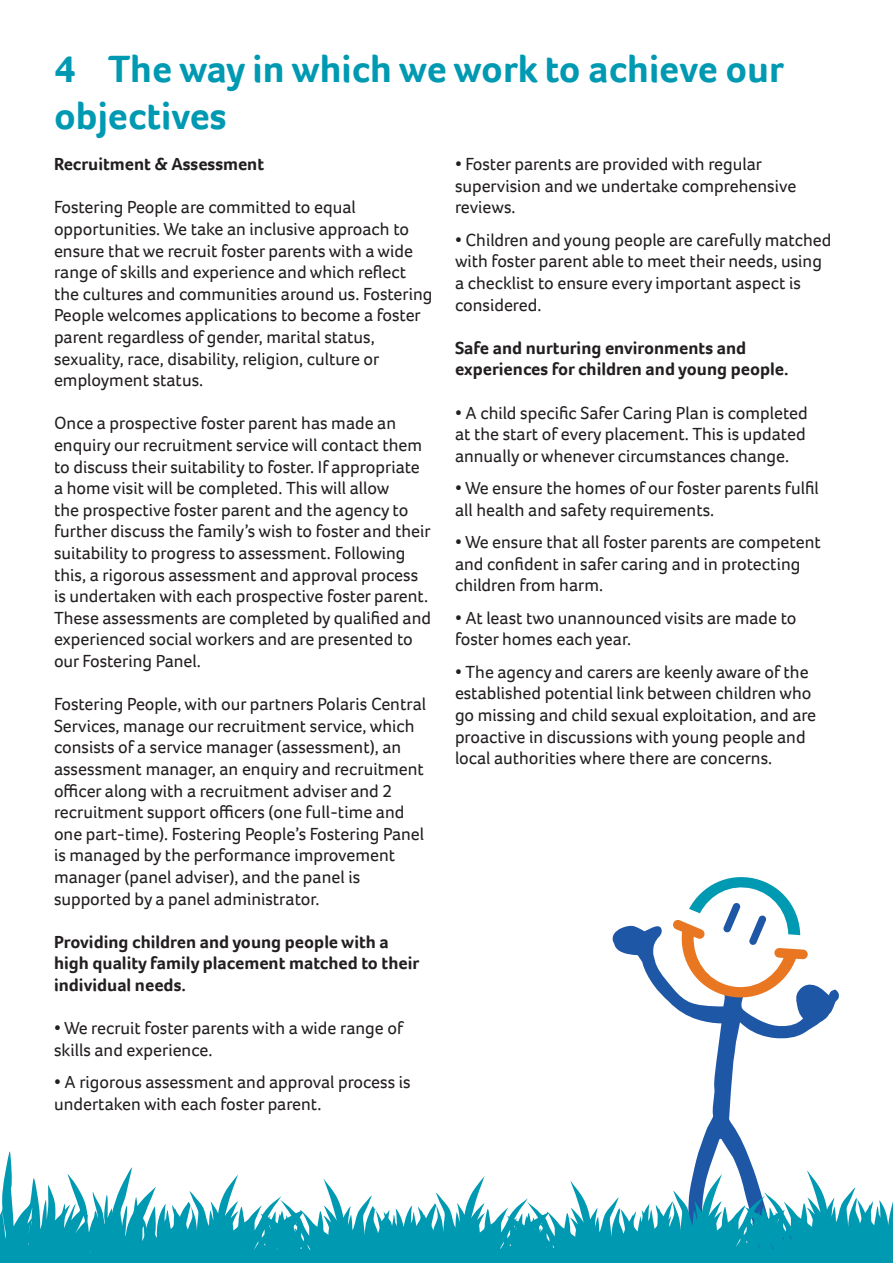
<style>
.page{position:relative;width:893px;height:1263px;background:#fff}
.page>*{position:absolute;margin:0;border:0;box-sizing:border-box;transform-origin:0 0}
.t1{font:700 39px/46.8px "Foco";color:#0099b2}
.t2{font:18px/21.6px "Foco";color:#231f20}
.t3{font:700 18px/21.6px "Foco";color:#231f20}
</style>
<div class="page">
<svg style="left:612px;top:925px;width:227px;height:226px"></svg>
<svg style="left:672px;top:877px;width:136px;height:126px"></svg>
<svg style="left:0;top:1151px;width:893px;height:112px"></svg>
<p class="t1" style="left:54px;top:45px;width:731px">4 The way in which we work to achieve our objectives</p>
<p class="t3" style="left:54px;top:153px;width:212px">Recruitment &amp; Assessment</p>
<p class="t2" style="left:54px;top:196px;width:380px">Fostering People are committed to equal opportunities. We take an inclusive approach to ensure that we recruit foster parents with a wide range of skills and experience and which reflect the cultures and communities around us. Fostering People welcomes applications to become a foster parent regardless of gender, marital status, sexuality, race, disability, religion, culture or employment status.</p>
<p class="t2" style="left:54px;top:412px;width:379px">Once a prospective foster parent has made an enquiry our recruitment service will contact them to discuss their suitability to foster. If appropriate a home visit will be completed. This will allow<br>the prospective foster parent and the agency to further discuss the family’s wish to foster and their suitability to progress to assessment. Following this, a rigorous assessment and approval process is undertaken with each prospective foster parent.<br>These assessments are completed by qualified and experienced social workers and are presented to our Fostering Panel.</p>
<p class="t2" style="left:54px;top:693px;width:374px">Fostering People, with our partners Polaris Central Services, manage our recruitment service, which consists of a service manager (assessment), an assessment manager, an enquiry and recruitment officer along with a recruitment adviser and 2 recruitment support officers (one full-time and one part-time). Fostering People’s Fostering Panel is managed by the performance improvement manager (panel adviser), and the panel is supported by a panel administrator.</p>
<p class="t3" style="left:54px;top:931px;width:367px">Providing children and young people with a high quality family placement matched to their individual needs.</p>
<p class="t2" style="left:54px;top:1017px;width:351px">• We recruit foster parents with a wide range of skills and experience.</p>
<p class="t2" style="left:54px;top:1071px;width:358px">• A rigorous assessment and approval process is undertaken with each foster parent.</p>
<p class="t2" style="left:455px;top:153px;width:343px">• Foster parents are provided with regular supervision and we undertake comprehensive reviews.</p>
<p class="t2" style="left:455px;top:229px;width:378px">• Children and young people are carefully matched with foster parent able to meet their needs, using a checklist to ensure every important aspect is considered.</p>
<p class="t3" style="left:455px;top:337px;width:335px">Safe and nurturing environments and experiences for children and young people.</p>
<p class="t2" style="left:455px;top:401px;width:354px;text-align:justify">• A child specific Safer Caring Plan is completed at the start of every placement. This is updated annually or whenever circumstances change.</p>
<p class="t2" style="left:455px;top:477px;width:365px">• We ensure the homes of our foster parents fulfil all health and safety requirements.</p>
<p class="t2" style="left:455px;top:531px;width:367px">• We ensure that all foster parents are competent and confident in safer caring and in protecting children from harm.</p>
<p class="t2" style="left:455px;top:607px;width:343px">• At least two unannounced visits are made to foster homes each year.</p>
<p class="t2" style="left:455px;top:661px;width:363px">• The agency and carers are keenly aware of the established potential link between children who go missing and child sexual exploitation, and are proactive in discussions with young people and local authorities where there are concerns.</p>
</div>
